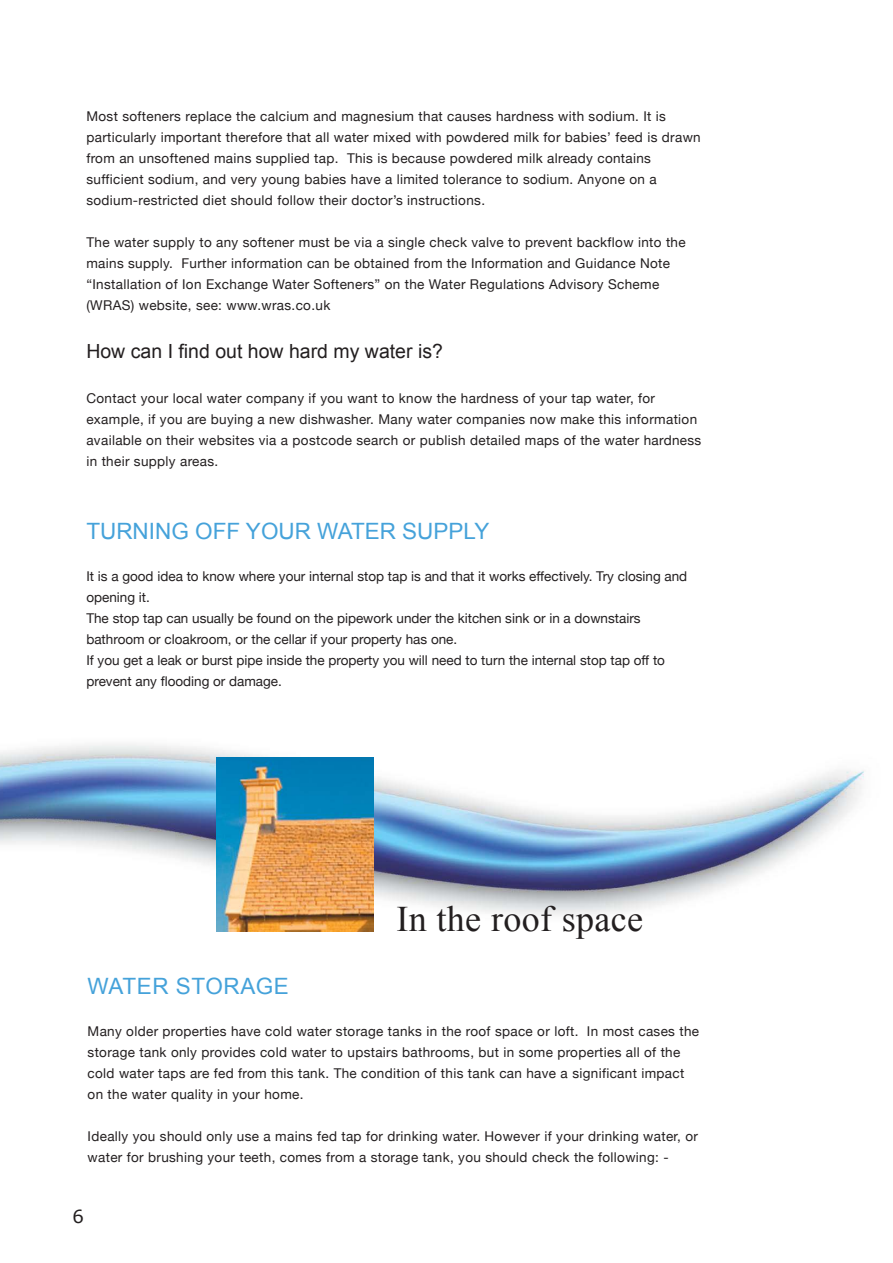
<style>
.page{position:relative;width:893px;height:1263px;background:#fff}
.page>*{position:absolute;margin:0;border:0;box-sizing:border-box;transform-origin:0 0}
.t1{font:36px "Times New Roman";letter-spacing:.01em;color:#231f20}
.t2{font:22.5px "Arial";color:#45a2da}
.t3{font:22.5px "Arial";letter-spacing:.025em;color:#45a2da}
.t4{font:19.5px "Arial";color:#231f20}
.t5{font:18px "Verdana";color:#231f20}
.t6{font:13.5px/21px "Helvetica Neue";letter-spacing:.025em;color:#231f20}
.t7{font:13.5px/21px "Helvetica Neue";color:#231f20}
</style>
<div class="page">
<img style="left:0;top:744px;width:864px;height:186px">
<img style="left:216px;top:757px;width:157px;height:175px">
<p class="t6" style="left:86px;top:105px;width:616px">Most softeners replace the calcium and magnesium that causes hardness with sodium. It is particularly important therefore that all water mixed with powdered milk for babies’ feed is drawn from an unsoftened mains supplied tap. This is because powdered milk already contains sufficient sodium, and very young babies have a limited tolerance to sodium. Anyone on a sodium-restricted diet should follow their doctor’s instructions.</p>
<p class="t6" style="left:86px;top:231px;width:601px">The water supply to any softener must be via a single check valve to prevent backflow into the mains supply. Further information can be obtained from the Information and Guidance Note “Installation of Ion Exchange Water Softeners” on the Water Regulations Advisory Scheme (WRAS) website, see: www.wras.co.uk</p>
<h3 class="t4" style="left:86px;top:340px;width:358px">How can I find out how hard my water is?</h3>
<p class="t6" style="left:86px;top:387px;width:616px">Contact your local water company if you want to know the hardness of your tap water, for example, if you are buying a new dishwasher. Many water companies now make this information available on their websites via a postcode search or publish detailed maps of the water hardness in their supply areas.</p>
<h2 class="t2" style="left:86px;top:519px;width:404px">TURNING OFF YOUR WATER SUPPLY</h2>
<p class="t7" style="left:86px;top:566px;width:602px">It is a good idea to know where your internal stop tap is and that it works effectively. Try closing and opening it.<br>The stop tap can usually be found on the pipework under the kitchen sink or in a downstairs bathroom or cloakroom, or the cellar if your property has one.<br>If you get a leak or burst pipe inside the property you will need to turn the internal stop tap off to prevent any flooding or damage.</p>
<h1 class="t1" style="left:396px;top:898px;width:248px">In the roof space</h1>
<h2 class="t3" style="left:88px;top:974px;width:203px">WATER STORAGE</h2>
<p class="t6" style="left:88px;top:1021px;width:613px">Many older properties have cold water storage tanks in the roof space or loft. In most cases the storage tank only provides cold water to upstairs bathrooms, but in some properties all of the cold water taps are fed from this tank. The condition of this tank can have a significant impact on the water quality in your home.</p>
<p class="t6" style="left:88px;top:1126px;width:612px">Ideally you should only use a mains fed tap for drinking water. However if your drinking water, or water for brushing your teeth, comes from a storage tank, you should check the following: -</p>
<h3 class="t5" style="left:73px;top:1205px;width:13px">6</h3>
</div>
